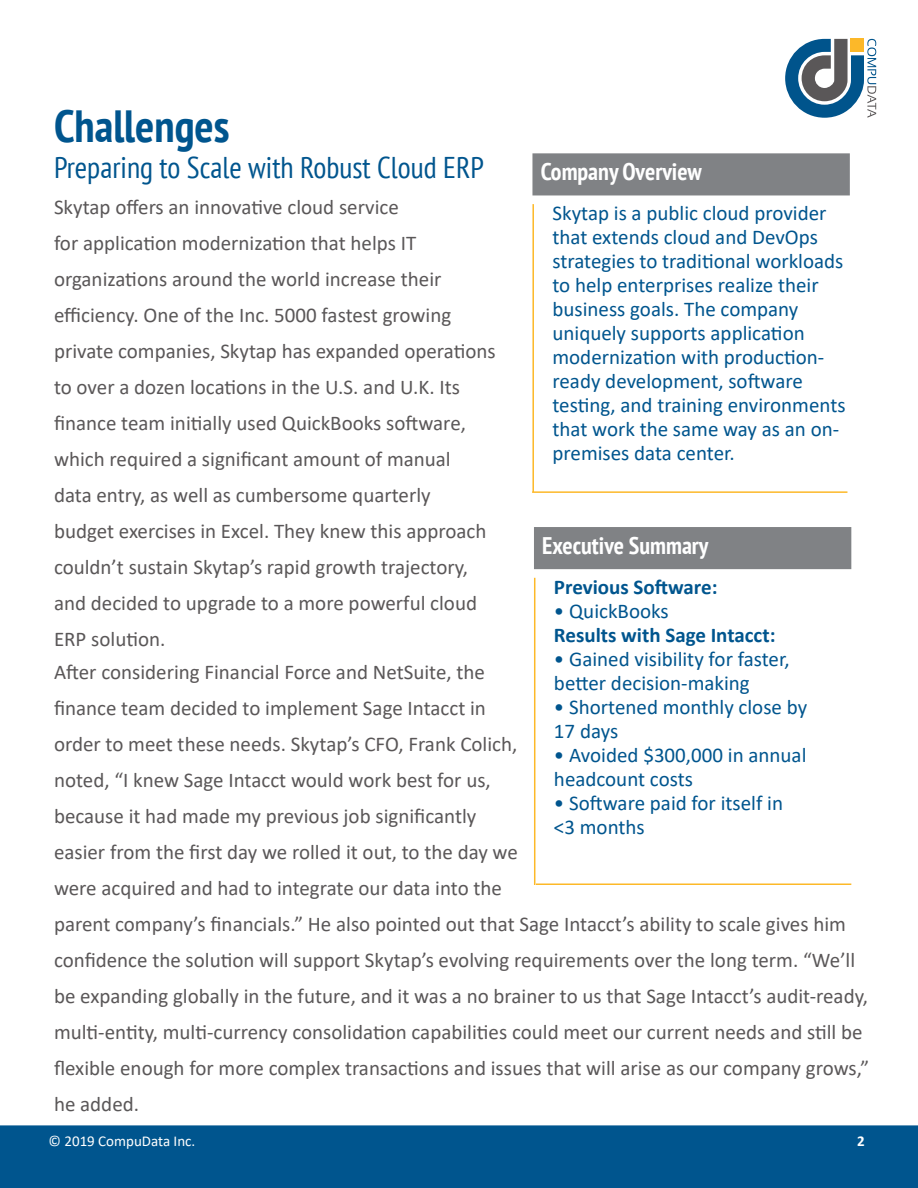
<style>
.page{position:relative;width:918px;height:1188px;background:#fff}
.page>*{position:absolute;margin:0;border:0;box-sizing:border-box;transform-origin:0 0}
.t1{font:700 condensed 45px "PT Sans";color:#00558e}
.t2{font:condensed 30px "PT Sans";color:#00558e}
.t3{font:700 condensed 24px "PT Sans";color:#fff}
.t4{font:21px/36px "Calibri";color:#5a5758}
.t5{font:21px/24px "Calibri";color:#00558e}
.t6{font:700 21px "Calibri";color:#00558e}
.t7{font:15px "Calibri";color:#fff}
.t8{font:700 15px "Calibri";color:#fff}
</style>
<div class="page">
<div style="left:1px;top:1126px;width:916px;height:61px;background:#00558e"></div>
<div style="left:0;top:1125px;width:918px;height:63px;border:2px solid #00558e"></div>
<svg style="left:785px;top:39px;width:91px;height:79px"></svg>
<div style="left:533px;top:154px;width:316px;height:41px;background:#808285"></div>
<div style="left:532px;top:153px;width:318px;height:42px;border:2px solid #808285"></div>
<hr style="left:532px;top:204px;width:2px;height:288px;background:#fdb928">
<hr style="left:532px;top:491px;width:315px;height:2px;background:#fdb928">
<div style="left:535px;top:528px;width:316px;height:40px;background:#808285"></div>
<div style="left:534px;top:527px;width:317px;height:42px;border:2px solid #808285"></div>
<hr style="left:534px;top:578px;width:1px;height:307px;background:#fdb928">
<hr style="left:536px;top:884px;width:315px;height:1px;background:#fdb928">
<h1 class="t1" style="left:54px;top:97px;width:177px">Challenges</h1>
<h2 class="t2" style="left:54px;top:148px;width:432px">Preparing to Scale with Robust Cloud ERP</h2>
<p class="t4" style="left:54px;top:189px;width:443px">Skytap offers an innovative cloud service<br>for application modernization that helps IT organizations around the world increase their efficiency. One of the Inc. 5000 fastest growing private companies, Skytap has expanded operations to over a dozen locations in the U.S. and U.K. Its finance team initially used QuickBooks software, which required a significant amount of manual<br>data entry, as well as cumbersome quarterly budget exercises in Excel. They knew this approach couldn’t sustain Skytap’s rapid growth trajectory, and decided to upgrade to a more powerful cloud ERP solution.</p>
<p class="t5" style="left:552px;top:200px;width:295px">Skytap is a public cloud provider that extends cloud and DevOps strategies to traditional workloads to help enterprises realize their business goals. The company uniquely supports application modernization with production&shy;ready development, software testing, and training environments that work the same way as an on&shy;premises data center.</p>
<p class="t4" style="left:54px;top:653px;width:817px">After considering Financial Force and NetSuite, the<br>finance team decided to implement Sage Intacct in<br>order to meet these needs. Skytap’s CFO, Frank Colich,<br>noted, “I knew Sage Intacct would work best for us,<br>because it had made my previous job significantly<br>easier from the first day we rolled it out, to the day we<br>were acquired and had to integrate our data into the<br>parent company’s financials.” He also pointed out that Sage Intacct’s ability to scale gives him confidence the solution will support Skytap’s evolving requirements over the long term. “We’ll be expanding globally in the future, and it was a no brainer to us that Sage Intacct’s audit-ready, multi-entity, multi-currency consolidation capabilities could meet our current needs and still be flexible enough for more complex transactions and issues that will arise as our company grows,” he added.</p>
<p class="t3" style="left:541px;top:156px;width:163px">Company Overview</p>
<p class="t3" style="left:542px;top:530px;width:168px">Executive Summary</p>
<p class="t6" style="left:554px;top:572px;width:165px">Previous Software:</p>
<p class="t5" style="left:554px;top:598px;width:116px">• QuickBooks</p>
<p class="t6" style="left:554px;top:620px;width:223px">Results with Sage Intacct:</p>
<p class="t5" style="left:554px;top:646px;width:237px">• Gained visibility for faster, better decision-making</p>
<p class="t5" style="left:554px;top:694px;width:255px">• Shortened monthly close by<br>17 days</p>
<p class="t5" style="left:554px;top:742px;width:254px">• Avoided $300,000 in annual headcount costs</p>
<p class="t5" style="left:554px;top:790px;width:231px">• Software paid for itself in &lt;3 months</p>
<p class="t7" style="left:49px;top:1130px;width:148px">© 2019 CompuData Inc.</p>
<p class="t8" style="left:857px;top:1130px;width:9px">2</p>
</div>
